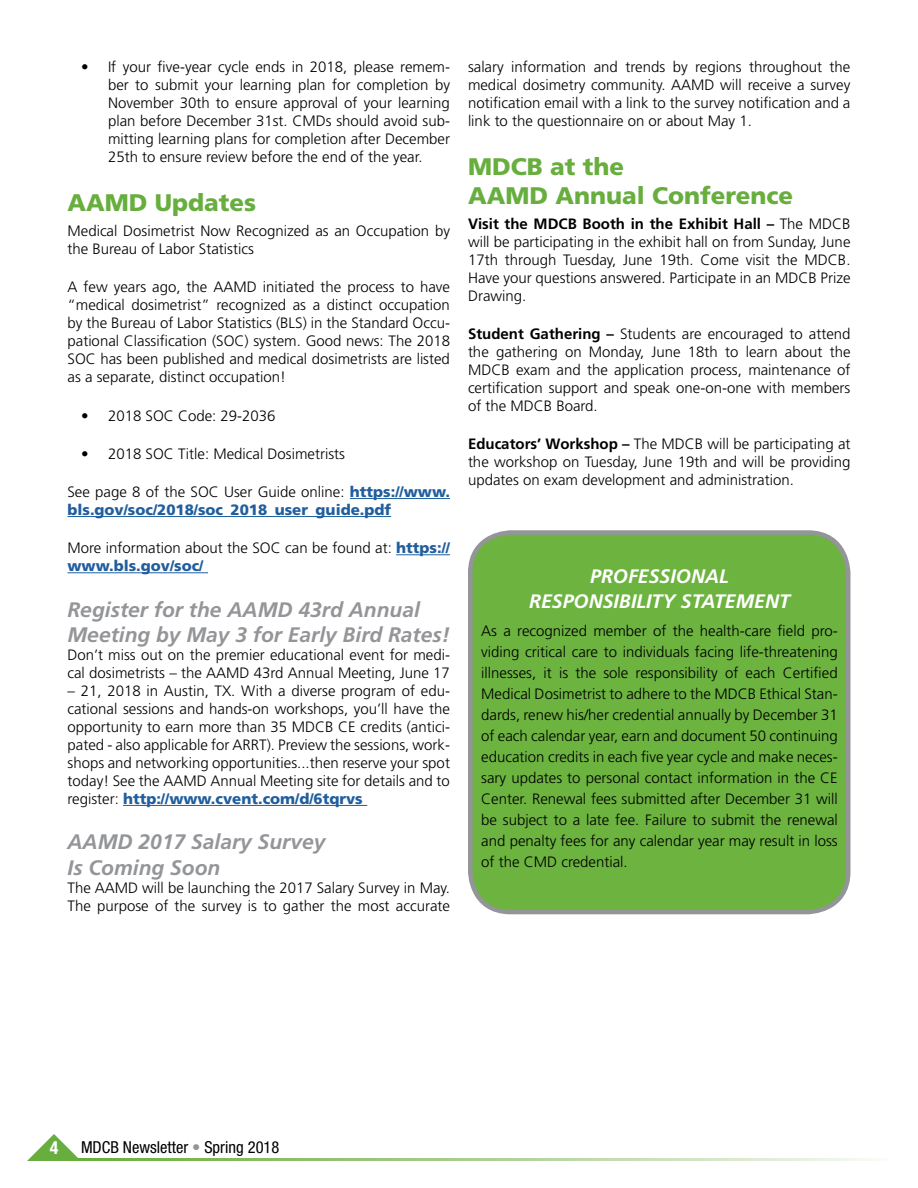
<style>
.page{position:relative;width:918px;height:1188px;background:#fff}
.page>*{position:absolute;margin:0;border:0;box-sizing:border-box;transform-origin:0 0}
.t1{font:900 24px/28.8px "Frutiger";color:#67ae3e}
.t2{font:italic 700 21px/25.2px "Frutiger";color:#939598}
.t3{font:italic 700 19.5px/25.2px "Frutiger";color:#fff;text-align:center}
.t4{font:700 condensed 18px "Helvetica Neue LT Pro";color:#fff}
.t5{font:condensed 16.5px "Helvetica Neue LT Pro";color:#000}
.t6{font:300 15px/18px "Frutiger";color:#000;text-align:justify}
.t7{font:900 15px/18px "Frutiger";color:#215e9e}
.s1{font-weight:300;color:#000}
.s2{font-weight:900;color:#215e9e}
.s3{font-weight:700}
.s4{color:#939598}
</style>
<div class="page">
<svg style="left:27px;top:1134px;width:54px;height:27px"></svg>
<hr style="left:350px;top:498px;width:100px;height:1px;background:#215e9e">
<hr style="left:68px;top:516px;width:323px;height:1px;background:#215e9e">
<hr style="left:396px;top:554px;width:54px;height:1px;background:#215e9e">
<hr style="left:68px;top:572px;width:140px;height:1px;background:#215e9e">
<hr style="left:123px;top:805px;width:244px;height:1px;background:#215e9e">
<div style="left:470px;top:533px;width:378px;height:379px;background:#6cb33f;border-radius:40px"></div>
<div style="left:468px;top:530px;width:382px;height:384px;border:4px solid #939598;border-radius:40px"></div>
<p class="t6" style="left:108px;top:58px;width:344px;text-indent:-27px">• If your five-year cycle ends in 2018, please remem&shy;ber to submit your learning plan for completion by November 30th to ensure approval of your learning plan before December 31st. CMDs should avoid sub&shy;mitting learning plans for completion after December 25th to ensure review before the end of the year.</p>
<h1 class="t1" style="left:68px;top:188px;width:190px">AAMD Updates</h1>
<p class="t6" style="left:68px;top:222px;width:384px">Medical Dosimetrist Now Recognized as an Occupation by the Bureau of Labor Statistics</p>
<p class="t6" style="left:68px;top:278px;width:384px">A few years ago, the AAMD initiated the process to have “medical dosimetrist” recognized as a distinct occupation by the Bureau of Labor Statistics (BLS) in the Standard Occu&shy;pational Classification (SOC) system. Good news: The 2018<br>SOC has been published and medical dosimetrists are listed as a separate, distinct occupation!</p>
<p class="t6" style="left:81px;top:406px;width:196px">• 2018 SOC Code: 29-2036</p>
<p class="t6" style="left:81px;top:445px;width:266px">• 2018 SOC Title: Medical Dosimetrists</p>
<p class="t7" style="left:67px;top:483px;width:384px"><span class="s1">See page 8 of the SOC User Guide online:</span> https://www. bls.gov/soc/2018/soc_2018_user_guide.pdf</p>
<p class="t6" style="left:67px;top:539px;width:384px">More information about the SOC can be found at: <span class="s2">https:// www.bls.gov/soc/</span></p>
<h2 class="t2" style="left:68px;top:597px;width:384px">Register for the AAMD 43rd Annual<br>Meeting by May 3 for Early Bird Rates!</h2>
<p class="t6" style="left:68px;top:646px;width:384px">Don’t miss out on the premier educational event for medi&shy;cal dosimetrists – the AAMD 43rd Annual Meeting, June 17</p>
<p class="t6" style="left:68px;top:682px;width:384px">– 21, 2018 in Austin, TX. With a diverse program of edu&shy;cational sessions and hands-on workshops, you’ll have the opportunity to earn more than 35 MDCB CE credits (antici&shy;pated - also applicable for ARRT). Preview the sessions, work&shy;shops and networking opportunities...then reserve your spot today! See the AAMD Annual Meeting site for details and to register: <span class="s2">http://www.cvent.com/d/6tqrvs</span></p>
<h2 class="t2" style="left:68px;top:829px;width:259px">AAMD 2017 Salary Survey<br>Is Coming Soon</h2>
<p class="t6" style="left:68px;top:878px;width:384px">The AAMD will be launching the 2017 Salary Survey in May.<br>The purpose of the survey is to gather the most accurate</p>
<p class="t6" style="left:468px;top:58px;width:384px">salary information and trends by regions throughout the medical dosimetry community. AAMD will receive a survey notification email with a link to the survey notification and a link to the questionnaire on or about May 1.</p>
<h1 class="t1" style="left:468px;top:152px;width:327px">MDCB at the<br>AAMD Annual Conference</h1>
<p class="t6" style="left:468px;top:215px;width:384px"><span class="s3">Visit the MDCB Booth in the Exhibit Hall –</span> The MDCB will be participating in the exhibit hall on from Sunday, June 17th through Tuesday, June 19th. Come visit the MDCB.<br>Have your questions answered. Participate in an MDCB Prize Drawing.</p>
<p class="t6" style="left:468px;top:325px;width:384px"><span class="s3">Student Gathering –</span> Students are encouraged to attend the gathering on Monday, June 18th to learn about the MDCB exam and the application process, maintenance of certification support and speak one-on-one with members of the MDCB Board.</p>
<p class="t6" style="left:468px;top:435px;width:384px"><span class="s3">Educators’ Workshop –</span> The MDCB will be participating at the workshop on Tuesday, June 19th and will be providing updates on exam development and administration.</p>
<h3 class="t3" style="left:529px;top:564px;width:262px">PROFESSIONAL<br>RESPONSIBILITY STATEMENT</h3>
<p class="t6" style="left:481px;top:620px;width:358px;line-height:21px">As a recognized member of the health-care field pro&shy;viding critical care to individuals facing life-threatening illnesses, it is the sole responsibility of each Certified Medical Dosimetrist to adhere to the MDCB Ethical Stan&shy;dards, renew his/her credential annually by December 31 of each calendar year, earn and document 50 continuing education credits in each five year cycle and make neces&shy;sary updates to personal contact information in the CE Center. Renewal fees submitted after December 31 will be subject to a late fee. Failure to submit the renewal and penalty fees for any calendar year may result in loss of the CMD credential.</p>
<p class="t4" style="left:50px;top:1137px;width:10px">4</p>
<p class="t5" style="left:81px;top:1138px;width:200px">MDCB Newsletter <span class="s4">•</span> Spring 2018</p>
</div>
